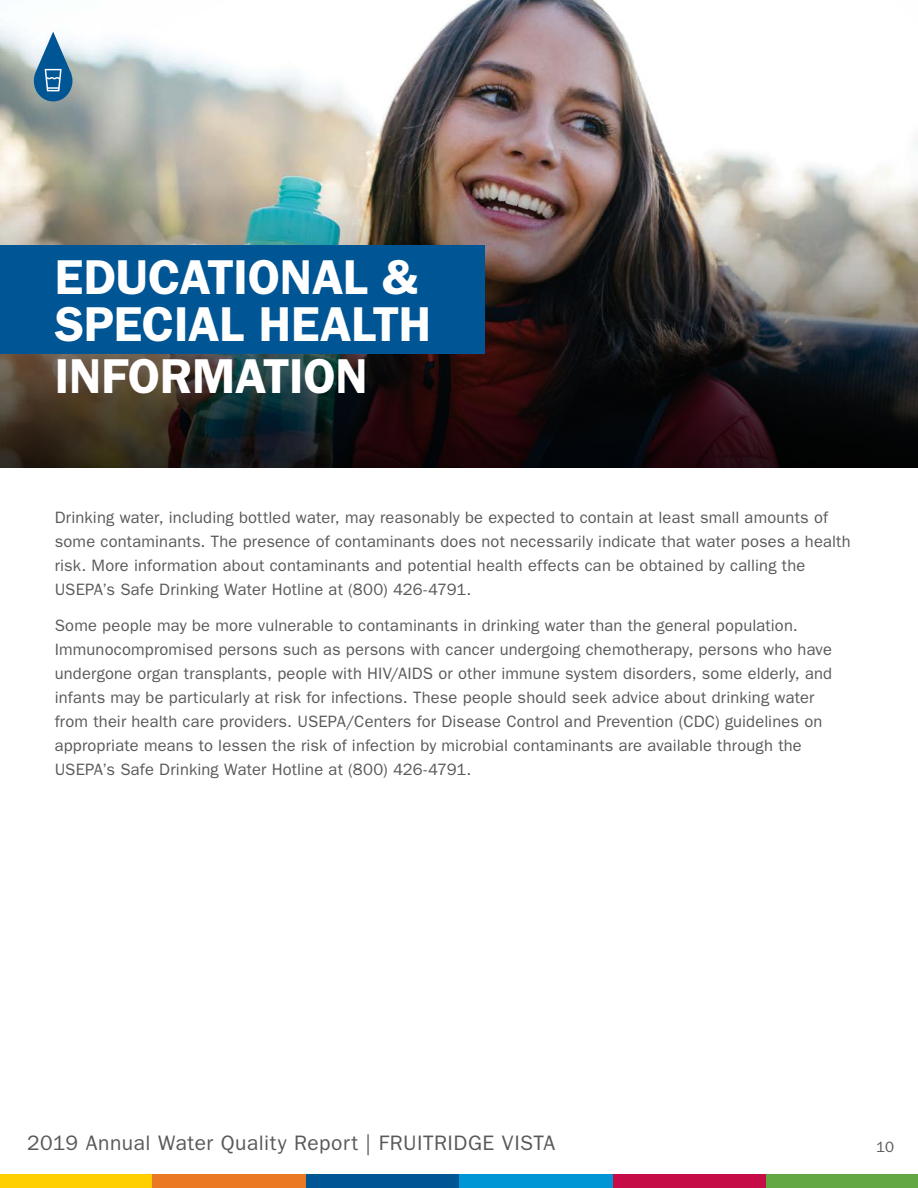
<style>
.page{position:relative;width:918px;height:1188px;background:#fff}
.page>*{position:absolute;margin:0;border:0;box-sizing:border-box;transform-origin:0 0}
.t1{font:600 49.2px/46.5px "ITC Franklin Gothic Std";letter-spacing:-.005em;color:#fff}
.t2{font:21px "ITC Franklin Gothic Std";letter-spacing:.02em;color:#58595b}
.t3{font:16.5px/24px "ITC Franklin Gothic Std";letter-spacing:.01em;color:#58595b}
.t4{font:15px "ITC Franklin Gothic Std";color:#58595b}
</style>
<div class="page">
<div style="left:766px;top:1174px;width:152px;height:14px;background:#62a744"></div>
<div style="left:612px;top:1174px;width:154px;height:14px;background:#c60c46"></div>
<div style="left:459px;top:1174px;width:153px;height:14px;background:#0096d6"></div>
<div style="left:305px;top:1174px;width:154px;height:14px;background:#005695"></div>
<div style="left:152px;top:1174px;width:153px;height:14px;background:#eb7924"></div>
<div style="left:0;top:1174px;width:152px;height:14px;background:#ffcf01"></div>
<img style="left:0;top:0;width:918px;height:185px">
<img style="left:0;top:185px;width:918px;height:283px">
<svg style="left:34px;top:32px;width:38px;height:69px"></svg>
<div style="left:0;top:245px;width:484px;height:109px;background:#005695"></div>
<h1 class="t1" style="left:55px;top:254px;width:378px">EDUCATIONAL &amp;<br>SPECIAL HEALTH</h1>
<h1 class="t1" style="left:55px;top:353px;width:315px">INFORMATION</h1>
<p class="t3" style="left:55px;top:506px;width:797px">Drinking water, including bottled water, may reasonably be expected to contain at least small amounts of some contaminants. The presence of contaminants does not necessarily indicate that water poses a health risk. More information about contaminants and potential health effects can be obtained by calling the USEPA’s Safe Drinking Water Hotline at (800) 426-4791.</p>
<p class="t3" style="left:55px;top:614px;width:779px">Some people may be more vulnerable to contaminants in drinking water than the general population.<br>Immunocompromised persons such as persons with cancer undergoing chemotherapy, persons who have undergone organ transplants, people with HIV/AIDS or other immune system disorders, some elderly, and infants may be particularly at risk for infections. These people should seek advice about drinking water from their health care providers. USEPA/Centers for Disease Control and Prevention (CDC) guidelines on appropriate means to lessen the risk of infection by microbial contaminants are available through the USEPA’s Safe Drinking Water Hotline at (800) 426-4791.</p>
<p class="t2" style="left:27px;top:1131px;width:530px">2019 Annual Water Quality Report | FRUITRIDGE VISTA</p>
<p class="t4" style="left:876px;top:1138px;width:19px">10</p>
</div>
